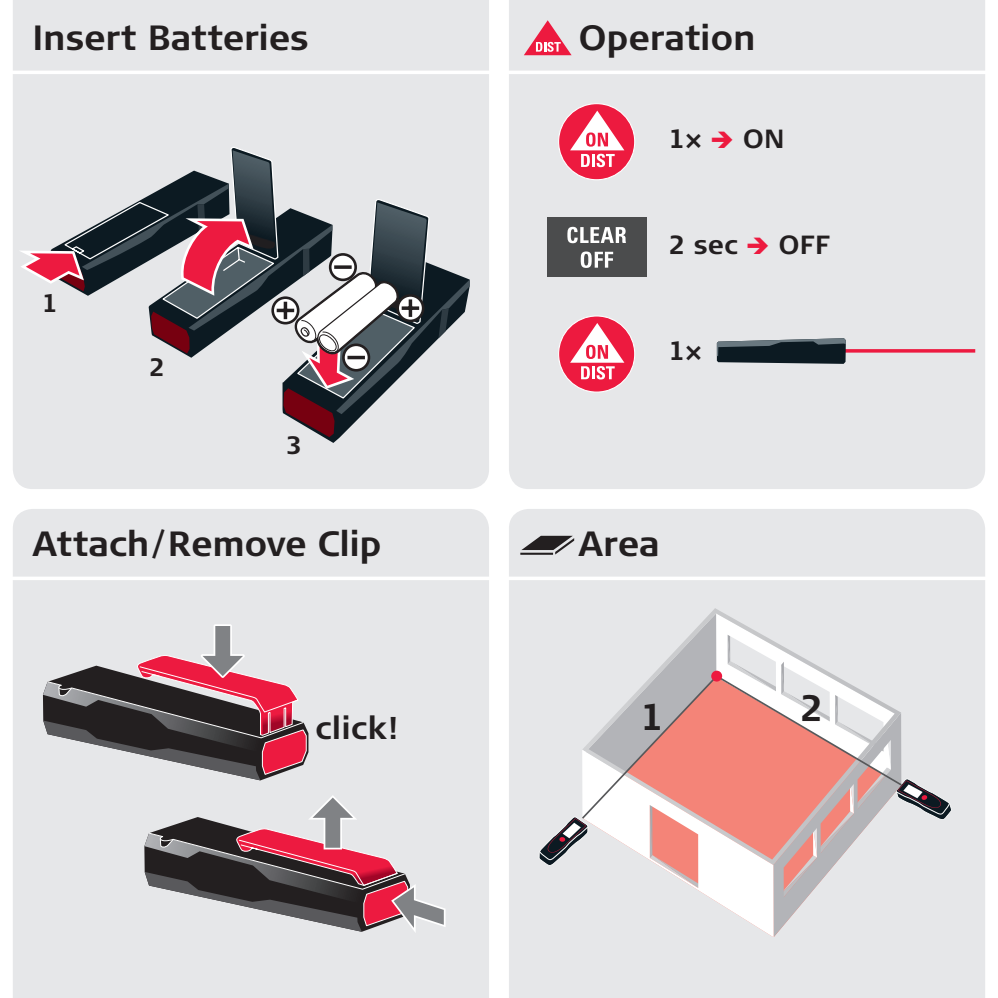
<style>
.page{position:relative;width:998px;height:998px;background:#fff}
.page>*{position:absolute;margin:0;border:0;box-sizing:border-box;transform-origin:0 0}
.t1{font:700 36.75px "Signa Column";color:#231f20}
.t2{font:700 35px "Signa Column";letter-spacing:-.01em;color:#231f20}
.t3{font:700 31.5px "Signa Column";letter-spacing:.01em;color:#231f20}
.t4{font:700 26.25px "Signa Column";color:#231f20}
.t5{font:700 25.2px "Signa Column";color:#231f20}
.s1{color:#ed1a3f}
</style>
<div class="page">
<div style="left:13px;top:0;width:476px;height:489px;background:#e6e7e9"></div>
<div style="left:509px;top:0;width:476px;height:489px;background:#e6e7e9"></div>
<div style="left:13px;top:509px;width:476px;height:489px;background:#e6e7e9"></div>
<div style="left:509px;top:509px;width:476px;height:489px;background:#e6e7e9"></div>
<hr style="left:3px;top:577px;width:496px;height:3px;background:#fff">
<hr style="left:499px;top:577px;width:496px;height:3px;background:#fff">
<hr style="left:3px;top:71px;width:496px;height:3px;background:#fff">
<hr style="left:499px;top:71px;width:496px;height:3px;background:#fff">
<svg style="left:558px;top:103px;width:77px;height:77px"></svg>
<svg style="left:558px;top:315px;width:77px;height:78px"></svg>
<svg style="left:524px;top:20px;width:48px;height:35px;background:#ea94a5"></svg>
<div style="left:547px;top:218px;width:99px;height:59px;background:#4b4c4d"></div>
<svg style="left:567px;top:227px;width:59px;height:41px"></svg>
<svg style="left:539px;top:611px;width:413px;height:326px;background:#e1dcdd"></svg>
<svg style="left:580px;top:674px;width:324px;height:146px"></svg>
<div style="left:711px;top:670px;width:11px;height:12px;background:#ed1a40;border-radius:50%"></div>
<svg style="left:19px;top:147px;width:451px;height:296px;background:#ada9ae"></svg>
<svg style="left:846px;top:349px;width:129px;height:4px"></svg>
<svg style="left:717px;top:338px;width:129px;height:26px;background:#334047"></svg>
<svg style="left:144px;top:795px;width:302px;height:138px;background:#a89398"></svg>
<svg style="left:43px;top:624px;width:265px;height:156px;background:#9f868c"></svg>
<svg style="left:520px;top:536px;width:54px;height:19px"></svg>
<p class="t2" style="left:33px;top:17px;width:278px">Insert Batteries</p>
<p class="t2" style="left:578px;top:17px;width:179px">Operation</p>
<p class="t4" style="left:669px;top:123px;width:117px">1× <span class="s1">➔</span> ON</p>
<p class="t5" style="left:42px;top:288px;width:18px">1</p>
<p class="t5" style="left:149px;top:352px;width:18px">2</p>
<p class="t5" style="left:287px;top:431px;width:18px">3</p>
<p class="t4" style="left:669px;top:230px;width:163px">2 sec <span class="s1">➔</span> OFF</p>
<p class="t4" style="left:669px;top:337px;width:35px">1×</p>
<p class="t2" style="left:33px;top:523px;width:350px">Attach/Remove Clip</p>
<p class="t2" style="left:578px;top:523px;width:83px">Area</p>
<p class="t3" style="left:315px;top:710px;width:84px">click!</p>
<p class="t1" style="left:641px;top:696px;width:25px">1</p>
<p class="t1" style="left:800px;top:687px;width:25px">2</p>
</div>
